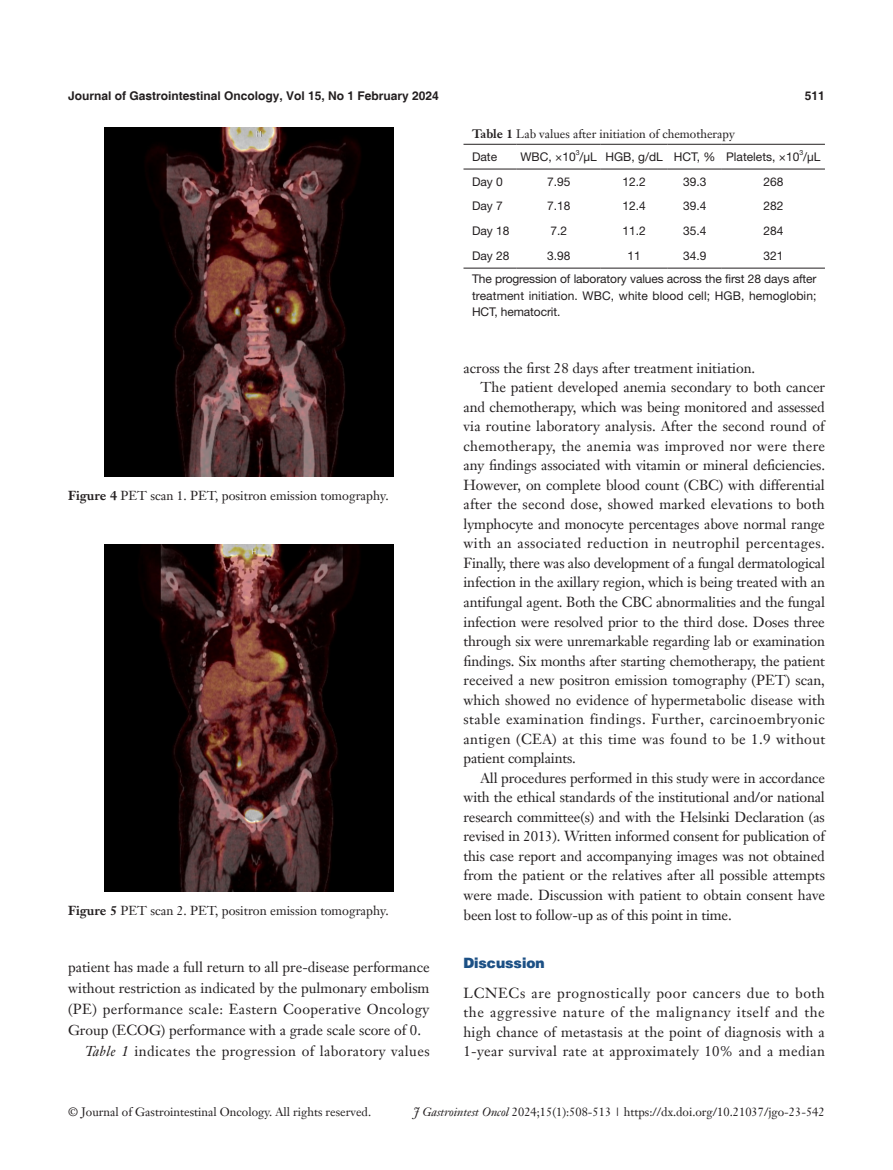
<style>
.page{position:relative;width:893px;height:1170px;background:#fff}
.page>*{position:absolute;margin:0;border:0;box-sizing:border-box;transform-origin:0 0}
.t1{font:14.25px/19.5px "Janson Text LT";color:#231f20;text-align:justify}
.t2{font:14.25px "Janson Text LT";letter-spacing:.025em;color:#231f20}
._1ji-6_5{font:900 14.25px "Helvetica";color:#1c5085}
.tuzhu{font:12.75px "Janson Text LT";color:#231f20}
.t3{font:12px/16.5px "Helvetica Neue LT Pro";color:#231f20;text-align:justify}
.t4{font:12px "Janson Text LT";color:#231f20}
.t5{font:700 12px "Helvetica";color:#231f20}
.t6{font:7.05px "Helvetica Neue LT Pro";color:#231f20}
.s1{font-weight:700}
.s2{font-style:italic}
</style>
<div class="page">
<img style="left:104px;top:128px;width:289px;height:348px">
<img style="left:104px;top:544px;width:289px;height:347px">
<hr style="left:463px;top:268px;width:54px;height:1px;background:#231f20">
<hr style="left:517px;top:268px;width:84px;height:1px;background:#231f20">
<hr style="left:601px;top:268px;width:67px;height:1px;background:#231f20">
<hr style="left:668px;top:268px;width:54px;height:1px;background:#231f20">
<hr style="left:722px;top:268px;width:103px;height:1px;background:#231f20">
<hr style="left:463px;top:144px;width:54px;height:1px;background:#231f20">
<hr style="left:517px;top:144px;width:84px;height:1px;background:#231f20">
<hr style="left:601px;top:144px;width:67px;height:1px;background:#231f20">
<hr style="left:668px;top:144px;width:54px;height:1px;background:#231f20">
<hr style="left:722px;top:144px;width:103px;height:1px;background:#231f20">
<hr style="left:463px;top:169px;width:54px;height:1px;background:#231f20">
<hr style="left:517px;top:169px;width:84px;height:1px;background:#231f20">
<hr style="left:601px;top:169px;width:67px;height:1px;background:#231f20">
<hr style="left:668px;top:169px;width:54px;height:1px;background:#231f20">
<hr style="left:722px;top:169px;width:103px;height:1px;background:#231f20">
<p class="t5" style="left:68px;top:88px;width:372px">Journal of Gastrointestinal Oncology, Vol 15, No 1 February 2024</p>
<p class="t5" style="left:805px;top:88px;width:22px">511</p>
<p class="t4" style="left:472px;top:126px;width:264px"><span class="s1">Table 1</span> Lab values after initiation of chemotherapy</p>
<p class="t3" style="left:472px;top:148px;width:27px">Date</p>
<p class="t3" style="left:520px;top:148px;width:78px">WBC, ×10 /μL</p>
<p class="t6" style="left:576px;top:148px;width:5px">3</p>
<p class="t3" style="left:605px;top:148px;width:59px">HGB, g/dL</p>
<p class="t3" style="left:674px;top:148px;width:43px">HCT, %</p>
<p class="t3" style="left:726px;top:148px;width:96px">Platelets, ×10 /μL</p>
<p class="t6" style="left:799px;top:148px;width:5px">3</p>
<p class="tuzhu" style="left:68px;top:487px;width:322px"><span class="s1">Figure 4</span> PET scan 1. PET, positron emission tomography.</p>
<p class="tuzhu" style="left:68px;top:902px;width:322px"><span class="s1">Figure 5</span> PET scan 2. PET, positron emission tomography.</p>
<p class="t1" style="left:68px;top:956px;width:363px;line-height:21px">patient has made a full return to all pre-disease performance without restriction as indicated by the pulmonary embolism (PE) performance scale: Eastern Cooperative Oncology Group (ECOG) performance with a grade scale score of 0.</p>
<p class="t2" style="left:85px;top:1042px;width:346px"><span class="s2">Table 1</span> indicates the progression of laboratory values</p>
<p class="t3" style="left:472px;top:173px;width:32px">Day 0</p>
<p class="t3" style="left:547px;top:173px;width:25px">7.95</p>
<p class="t3" style="left:622px;top:173px;width:25px">12.2</p>
<p class="t3" style="left:683px;top:173px;width:25px">39.3</p>
<p class="t3" style="left:763px;top:173px;width:22px">268</p>
<p class="t3" style="left:472px;top:198px;width:32px">Day 7</p>
<p class="t3" style="left:547px;top:198px;width:25px">7.18</p>
<p class="t3" style="left:622px;top:198px;width:25px">12.4</p>
<p class="t3" style="left:683px;top:198px;width:25px">39.4</p>
<p class="t3" style="left:763px;top:198px;width:22px">282</p>
<p class="t3" style="left:472px;top:222px;width:39px">Day 18</p>
<p class="t3" style="left:550px;top:222px;width:18px">7.2</p>
<p class="t3" style="left:622px;top:222px;width:25px">11.2</p>
<p class="t3" style="left:683px;top:222px;width:25px">35.4</p>
<p class="t3" style="left:763px;top:222px;width:22px">284</p>
<p class="t3" style="left:472px;top:247px;width:39px">Day 28</p>
<p class="t3" style="left:547px;top:247px;width:25px">3.98</p>
<p class="t3" style="left:627px;top:247px;width:15px">11</p>
<p class="t3" style="left:683px;top:247px;width:25px">34.9</p>
<p class="t3" style="left:763px;top:247px;width:22px">321</p>
<p class="t3" style="left:472px;top:270px;width:346px">The progression of laboratory values across the first 28 days after treatment initiation. WBC, white blood cell; HGB, hemoglobin; HCT, hematocrit.</p>
<p class="t1" style="left:463px;top:358px;width:293px">across the first 28 days after treatment initiation.</p>
<p class="t1" style="left:463px;top:377px;width:363px;text-indent:17px">The patient developed anemia secondary to both cancer and chemotherapy, which was being monitored and assessed via routine laboratory analysis. After the second round of chemotherapy, the anemia was improved nor were there any findings associated with vitamin or mineral deficiencies.<br>However, on complete blood count (CBC) with differential after the second dose, showed marked elevations to both lymphocyte and monocyte percentages above normal range with an associated reduction in neutrophil percentages.<br>Finally, there was also development of a fungal dermatological infection in the axillary region, which is being treated with an antifungal agent. Both the CBC abnormalities and the fungal infection were resolved prior to the third dose. Doses three through six were unremarkable regarding lab or examination findings. Six months after starting chemotherapy, the patient received a new positron emission tomography (PET) scan, which showed no evidence of hypermetabolic disease with stable examination findings. Further, carcinoembryonic antigen (CEA) at this time was found to be 1.9 without patient complaints.</p>
<p class="t1" style="left:463px;top:768px;width:363px;text-indent:17px">All procedures performed in this study were in accordance with the ethical standards of the institutional and/or national research committee(s) and with the Helsinki Declaration (as revised in 2013). Written informed consent for publication of this case report and accompanying images was not obtained from the patient or the relatives after all possible attempts were made. Discussion with patient to obtain consent have been lost to follow-up as of this point in time.</p>
<p class="_1ji-6_5" style="left:463px;top:954px;width:83px">Discussion</p>
<p class="t1" style="left:463px;top:982px;width:363px">LCNECs are prognostically poor cancers due to both the aggressive nature of the malignancy itself and the high chance of metastasis at the point of diagnosis with a 1-year survival rate at approximately 10% and a median</p>
<p class="t4" style="left:68px;top:1104px;width:304px">© Journal of Gastrointestinal Oncology. All rights reserved.</p>
<p class="t4" style="left:413px;top:1104px;width:413px"><span class="s2">J Gastrointest Oncol</span> 2024;15(1):508-513 | https://dx.doi.org/10.21037/jgo-23-542</p>
</div>
